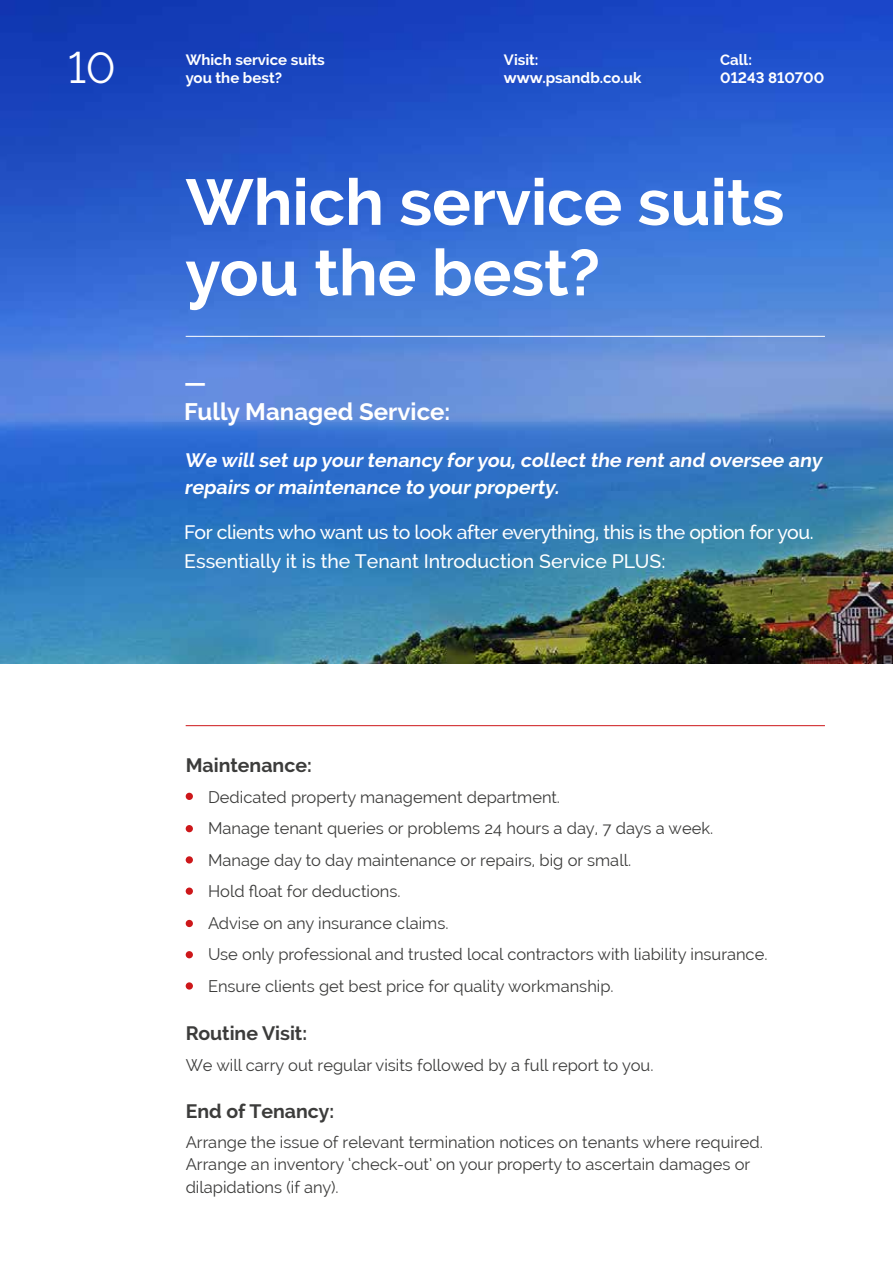
<style>
.page{position:relative;width:893px;height:1263px;background:#fff}
.page>*{position:absolute;margin:0;border:0;box-sizing:border-box;transform-origin:0 0}
.t1{font:700 64.5px/70.5px "Raleway";color:#fff}
.t2{font:43.5px "Raleway";color:#fff}
.t3{font:700 24px/28.8px "Raleway";color:#fff}
.t4{font:500 19.5px/28.5px "Raleway";letter-spacing:-.02em;color:#fff}
.t5{font:italic 700 19.5px/27px "Raleway";color:#fff}
.t6{font:700 19.5px "Raleway";color:#3c3c3b}
.t7{font:16.5px/31.5px "Raleway";color:#3c3c3b}
.t8{font:700 15px/18px "Raleway";color:#fff}
</style>
<div class="page">
<img style="left:0;top:0;width:893px;height:663px">
<div style="left:186px;top:793px;width:7px;height:7px;background:#cd171a;border-radius:50%"></div>
<div style="left:186px;top:856px;width:7px;height:7px;background:#cd171a;border-radius:50%"></div>
<div style="left:186px;top:951px;width:7px;height:7px;background:#cd171a;border-radius:50%"></div>
<div style="left:186px;top:825px;width:7px;height:7px;background:#cd171a;border-radius:50%"></div>
<div style="left:186px;top:920px;width:7px;height:7px;background:#cd171a;border-radius:50%"></div>
<div style="left:186px;top:887px;width:7px;height:8px;background:#cd171a;border-radius:50%"></div>
<div style="left:186px;top:982px;width:7px;height:7px;background:#cd171a;border-radius:50%"></div>
<hr style="left:186px;top:725px;width:639px;height:1px;background:#cd171a">
<hr style="left:186px;top:336px;width:639px;height:1px;background:#fff">
<h2 class="t2" style="left:68px;top:42px;width:49px">10</h2>
<p class="t8" style="left:186px;top:51px;width:141px">Which service suits you the best?</p>
<p class="t8" style="left:720px;top:51px;width:106px">Call:<br>01243 810700</p>
<p class="t8" style="left:504px;top:51px;width:36px">Visit:</p>
<p class="t8" style="left:504px;top:69px;width:139px">www.psandb.co.uk</p>
<h1 class="t1" style="left:186px;top:167px;width:600px">Which service suits you the best?</h1>
<h3 class="t3" style="left:184px;top:368px;width:268px">—<br>Fully Managed Service:</h3>
<p class="t5" style="left:184px;top:446px;width:639px">We willset up yourtenancy foryou,collect the rent and oversee any repairs ormaintenance to yourproperty.</p>
<p class="t4" style="left:184px;top:518px;width:631px">For clients who want us to look after everything, this is the option for you.<br>Essentially it is the Tenant Introduction Service PLUS:</p>
<p class="t6" style="left:186px;top:754px;width:128px">Maintenance:</p>
<p class="t7" style="left:208px;top:781px;width:561px">Dedicated property management department.<br>Manage tenant queries or problems 24 hours a day, 7 days a week.<br>Manage day to day maintenance or repairs, big or small.<br>Hold float for deductions.<br>Advise on any insurance claims.<br>Use only professional and trusted local contractors with liability insurance.<br>Ensure clients get best price for quality workmanship.</p>
<p class="t6" style="left:186px;top:1022px;width:123px">Routine Visit:</p>
<p class="t7" style="left:186px;top:1049px;width:469px">We will carry out regular visits followed by a full report to you.</p>
<p class="t6" style="left:186px;top:1099px;width:150px">End of Tenancy:</p>
<p class="t7" style="left:186px;top:1131px;width:579px;line-height:22.5px">Arrange the issue of relevant termination notices on tenants where required.<br>Arrange an inventory ‘check-out’ on your property to ascertain damages or dilapidations (if any).</p>
</div>
